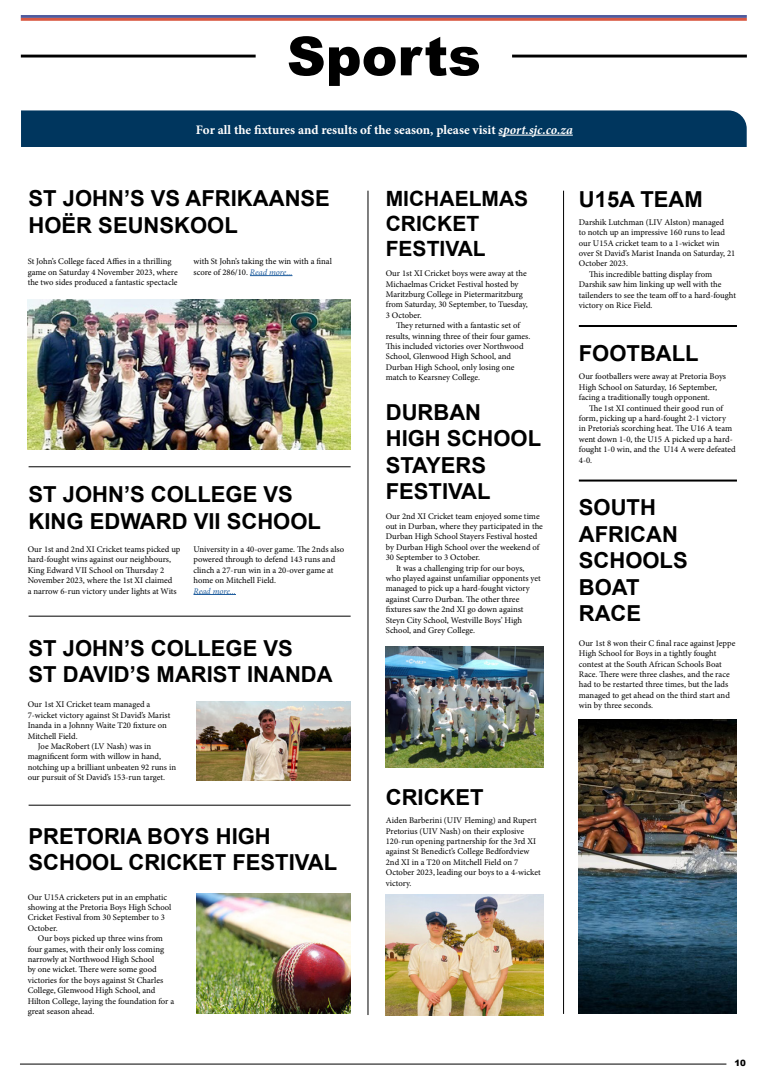
<style>
.page{position:relative;width:766px;height:1078px;background:#fff}
.page>*{position:absolute;margin:0;border:0;box-sizing:border-box;transform-origin:0 0}
.t1{font:900 53.8px "Arial";color:#000}
.t2{font:700 22px/26.4px "Arial";color:#000}
.t3{font:700 21px/25.2px "Arial";color:#000}
.t4{font:700 13px "Minion Pro";color:#fff}
.t5{font:8.7px/10.4px "Minion Pro";color:#000}
.t6{font:italic 8.7px "Minion Pro";letter-spacing:-.005em;color:#215e9e}
.t7{font:900 8.7px "Arial";color:#000}
.s1{font-style:italic}
.s2{font-style:italic;color:#215e9e}
</style>
<div class="page">
<div style="left:21px;top:110px;width:725px;height:37px;background:#00365e"></div>
<hr style="left:250px;top:275px;width:42px;height:1px;background:#215e9e">
<hr style="left:193px;top:594px;width:43px;height:1px;background:#215e9e">
<img style="left:28px;top:299px;width:322px;height:150px">
<img style="left:196px;top:701px;width:154px;height:79px">
<img style="left:196px;top:893px;width:154px;height:120px">
<img style="left:386px;top:646px;width:157px;height:121px">
<img style="left:578px;top:719px;width:158px;height:294px">
<img style="left:385px;top:894px;width:158px;height:120px">
<hr style="left:367px;top:191px;width:1px;height:823px;background:#000">
<hr style="left:563px;top:191px;width:1px;height:822px;background:#000">
<hr style="left:21px;top:55px;width:234px;height:2px;background:#000">
<hr style="left:512px;top:55px;width:234px;height:2px;background:#000">
<hr style="left:21px;top:15px;width:725px;height:3px;background:#4f5b9e">
<hr style="left:21px;top:18px;width:725px;height:3px;background:#d95943">
<hr style="left:20px;top:1063px;width:706px;height:1px;background:#000">
<hr style="left:498px;top:135px;width:74px;height:1px;background:#fff">
<hr style="left:29px;top:466px;width:321px;height:1px;background:#000">
<hr style="left:29px;top:616px;width:321px;height:1px;background:#000">
<hr style="left:578px;top:325px;width:158px;height:2px;background:#000">
<hr style="left:578px;top:479px;width:158px;height:2px;background:#000">
<hr style="left:29px;top:804px;width:321px;height:1px;background:#000">
<h1 class="t1" style="left:287px;top:17px;width:195px">Sports</h1>
<h3 class="t4" style="left:196px;top:120px;width:378px">For all the fixtures and results of the season, please visit <span class="s1">sport.sjc.co.za</span></h3>
<h2 class="t2" style="left:29px;top:186px;width:303px">ST JOHN’S VS AFRIKAANSE<br>HOËR SEUNSKOOL</h2>
<h3 class="t3" style="left:385px;top:187px;width:144px">MICHAELMAS<br>CRICKET<br>FESTIVAL</h3>
<p class="t5" style="left:28px;top:256px;width:151px">St John’s College faced Affies in a thrilling game on Saturday 4 November 2023, where the two sides produced a fantastic spectacle</p>
<p class="t5" style="left:193px;top:256px;width:140px">with St John’s taking the win with a final score of 286/10. <span class="s2">Read more...</span></p>
<p class="t5" style="left:385px;top:268px;width:143px">Our 1st XI Cricket boys were away at the Michaelmas Cricket Festival hosted by Maritzburg College in Pietermaritzburg from Saturday, 30 September, to Tuesday, 3 October.</p>
<p class="t5" style="left:385px;top:320px;width:146px;text-indent:10px">They returned with a fantastic set of results, winning three of their four games.<br>This included victories over Northwood School, Glenwood High School, and Durban High School, only losing one match to Kearsney College.</p>
<h2 class="t2" style="left:29px;top:482px;width:294px">ST JOHN’S COLLEGE VS<br>KING EDWARD VII SCHOOL</h2>
<p class="t5" style="left:28px;top:544px;width:154px">Our 1st and 2nd XI Cricket teams picked up hard-fought wins against our neighbours, King Edward VII School on Thursday 2<br>November 2023, where the 1st XI claimed<br>a narrow 6-run victory under lights at Wits</p>
<p class="t5" style="left:193px;top:544px;width:152px">University in a 40-over game. The 2nds also powered through to defend 143 runs and clinch a 27-run win in a 20-over game at home on Mitchell Field.</p>
<p class="t6" style="left:193px;top:584px;width:44px">Read more...</p>
<h2 class="t2" style="left:29px;top:635px;width:305px">ST JOHN’S COLLEGE VS<br>ST DAVID’S MARIST INANDA</h2>
<p class="t5" style="left:28px;top:699px;width:124px">Our 1st XI Cricket team managed a</p>
<p class="t5" style="left:28px;top:709px;width:144px">7-wicket victory against St David’s Marist</p>
<p class="t5" style="left:28px;top:720px;width:141px">Inanda in a Johnny Waite T20 fixture on</p>
<p class="t5" style="left:28px;top:730px;width:51px">Mitchell Field.</p>
<p class="t5" style="left:38px;top:740px;width:115px">Joe MacRobert (LV Nash) was in</p>
<p class="t5" style="left:28px;top:751px;width:135px">magnificent form with willow in hand,</p>
<p class="t5" style="left:28px;top:761px;width:150px">notching up a brilliant unbeaten 92 runs in</p>
<p class="t5" style="left:28px;top:772px;width:139px">our pursuit of St David’s 153-run target.</p>
<h2 class="t2" style="left:29px;top:823px;width:310px">PRETORIA BOYS HIGH<br>SCHOOL CRICKET FESTIVAL</h2>
<p class="t5" style="left:28px;top:891px;width:145px">Our U15A cricketers put in an emphatic showing at the Pretoria Boys High School<br>Cricket Festival from 30 September to 3<br>October.</p>
<p class="t5" style="left:28px;top:932px;width:148px;text-indent:10px">Our boys picked up three wins from four games, with their only loss coming narrowly at Northwood High School<br>by one wicket. There were some good victories for the boys against St Charles College, Glenwood High School, and Hilton College, laying the foundation for a great season ahead.</p>
<h2 class="t2" style="left:385px;top:400px;width:157px">DURBAN<br>HIGH SCHOOL<br>STAYERS<br>FESTIVAL</h2>
<p class="t5" style="left:385px;top:510px;width:155px">Our 2nd XI Cricket team enjoyed some time</p>
<p class="t5" style="left:385px;top:521px;width:159px">out in Durban, where they participated in the</p>
<p class="t5" style="left:385px;top:531px;width:153px">Durban High School Stayers Festival hosted</p>
<p class="t5" style="left:385px;top:541px;width:155px">by Durban High School over the weekend of</p>
<p class="t5" style="left:385px;top:552px;width:96px">30 September to 3 October.</p>
<p class="t5" style="left:396px;top:562px;width:130px">It was a challenging trip for our boys,</p>
<p class="t5" style="left:385px;top:573px;width:156px">who played against unfamiliar opponents yet</p>
<p class="t5" style="left:385px;top:583px;width:145px">managed to pick up a hard-fought victory</p>
<p class="t5" style="left:385px;top:593px;width:135px">against Curro Durban. The other three</p>
<p class="t5" style="left:385px;top:604px;width:139px">fixtures saw the 2nd XI go down against</p>
<p class="t5" style="left:385px;top:614px;width:138px">Steyn City School, Westville Boys’ High</p>
<p class="t5" style="left:385px;top:625px;width:91px">School, and Grey College.</p>
<h2 class="t2" style="left:385px;top:784px;width:99px">CRICKET</h2>
<p class="t5" style="left:385px;top:815px;width:156px">Aiden Barberini (UIV Fleming) and Rupert Pretorius (UIV Nash) on their explosive 120-run opening partnership for the 3rd XI against St Benedict’s College Bedfordview 2nd XI in a T20 on Mitchell Field on 7<br>October 2023, leading our boys to a 4-wicket victory.</p>
<h2 class="t2" style="left:578px;top:186px;width:125px">U15A TEAM</h2>
<p class="t5" style="left:578px;top:217px;width:147px">Darshik Lutchman (LIV Alston) managed</p>
<p class="t5" style="left:578px;top:227px;width:148px">to notch up an impressive 160 runs to lead</p>
<p class="t5" style="left:578px;top:237px;width:142px">our U15A cricket team to a 1-wicket win</p>
<p class="t5" style="left:578px;top:248px;width:158px">over St David’s Marist Inanda on Saturday, 21</p>
<p class="t5" style="left:578px;top:258px;width:51px">October 2023.</p>
<p class="t5" style="left:589px;top:269px;width:125px">This incredible batting display from</p>
<p class="t5" style="left:578px;top:279px;width:144px">Darshik saw him linking up well with the</p>
<p class="t5" style="left:578px;top:289px;width:159px">tailenders to see the team off to a hard-fought</p>
<p class="t5" style="left:578px;top:300px;width:75px">victory on Rice Field.</p>
<h2 class="t2" style="left:578px;top:341px;width:121px">FOOTBALL</h2>
<p class="t5" style="left:578px;top:371px;width:149px">Our footballers were away at Pretoria Boys<br>High School on Saturday, 16 September, facing a traditionally tough opponent.</p>
<p class="t5" style="left:578px;top:402px;width:158px;text-indent:10px">The 1st XI continued their good run of form, picking up a hard-fought 2-1 victory<br>in Pretoria’s scorching heat. The U16 A team went down 1-0, the U15 A picked up a hard&shy;fought 1-0 win, and the U14 A were defeated 4-0.</p>
<h2 class="t2" style="left:578px;top:495px;width:110px">SOUTH<br>AFRICAN<br>SCHOOLS<br>BOAT<br>RACE</h2>
<p class="t5" style="left:578px;top:637px;width:158px">Our 1st 8 won their C final race against Jeppe High School for Boys in a tightly fought contest at the South African Schools Boat Race. There were three clashes, and the race had to be restarted three times, but the lads managed to get ahead on the third start and win by three seconds.</p>
<p class="t7" style="left:734px;top:1056px;width:13px">10</p>
</div>
